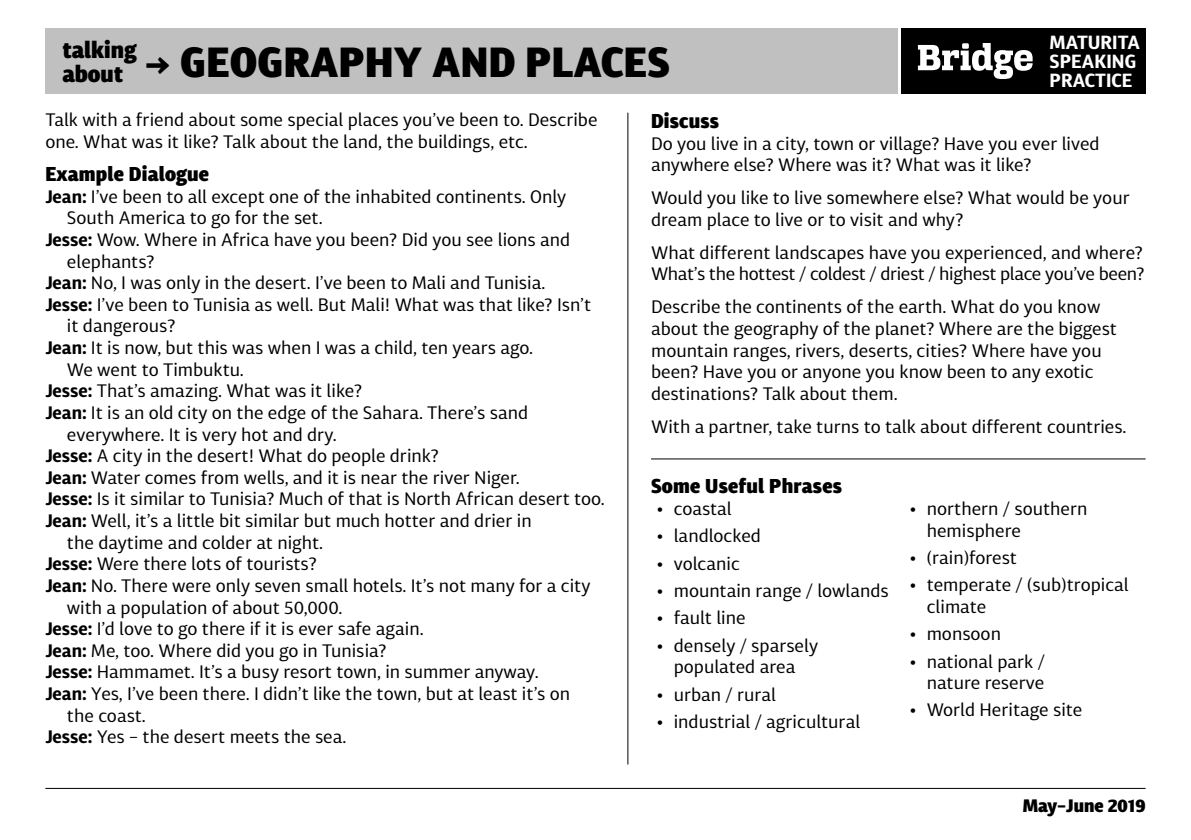
<style>
.page{position:relative;width:1191px;height:840px;background:#fff}
.page>*{position:absolute;margin:0;border:0;box-sizing:border-box;transform-origin:0 0}
.t1{font:900 42px "Diaria Sans Pro";letter-spacing:.01em;color:#000}
.t2{font:900 23px/24px "Diaria Sans Pro";color:#000}
.t3{font:900 20px "Diaria Sans Pro";letter-spacing:.01em;color:#000}
.t4{font:700 19px/19px "Diaria Sans Pro";color:#fff}
.t5{font:18px/21.6px "Diaria Sans Pro";color:#000}
.t6{font:18px/21.6px "Diaria Sans Pro";letter-spacing:-.02em;color:#000}
.t7{font:900 18px "Diaria Sans Pro";color:#000}
.s1{font-weight:700}
.s2{font-weight:900}
</style>
<div class="page">
<div style="left:45px;top:28px;width:853px;height:66px;background:#c0c0c0"></div>
<hr style="left:651px;top:458px;width:494px;height:1px;background:#000">
<hr style="left:45px;top:787px;width:1100px;height:1px;background:#000">
<div style="left:901px;top:28px;width:244px;height:66px;background:#000"></div>
<svg style="left:918px;top:43px;width:114px;height:36px"></svg>
<hr style="left:627px;top:113px;width:1px;height:651px;background:#000">
<p class="t2" style="left:62px;top:37px;width:76px">talking about</p>
<h1 class="t1" style="left:145px;top:35px;width:527px">→ GEOGRAPHY AND PLACES</h1>
<p class="t4" style="left:1049px;top:32px;width:92px">Maturita<br>Speaking</p>
<p class="t4" style="left:1049px;top:70px;width:84px">Practice</p>
<p class="t5" style="left:45px;top:109px;width:554px">Talk with a friend about some special places you’ve been to. Describe one. What was it like? Talk about the land, the buildings, etc.</p>
<p class="t3" style="left:45px;top:161px;width:165px">Example Dialogue</p>
<p class="t5" style="left:45px;top:185px;width:522px"><span class="s1">Jean:</span> I’ve been to all except one of the inhabited continents. Only</p>
<p class="t5" style="left:67px;top:207px;width:257px">South America to go for the set.</p>
<p class="t5" style="left:45px;top:228px;width:526px"><span class="s1">Jesse:</span> Wow. Where in Africa have you been? Did you see lions and</p>
<p class="t5" style="left:67px;top:250px;width:89px">elephants?</p>
<p class="t5" style="left:45px;top:271px;width:501px"><span class="s1">Jean:</span> No, I was only in the desert. I’ve been to Mali and Tunisia.</p>
<p class="t5" style="left:45px;top:293px;width:547px"><span class="s1">Jesse:</span> I’ve been to Tunisia as well. But Mali! What was that like? Isn’t</p>
<p class="t5" style="left:67px;top:315px;width:110px">it dangerous?</p>
<p class="t5" style="left:45px;top:336px;width:489px"><span class="s1">Jean:</span> It is now, but this was when I was a child, ten years ago.</p>
<p class="t5" style="left:67px;top:358px;width:178px">We went to Timbuktu.</p>
<p class="t5" style="left:45px;top:379px;width:318px"><span class="s1">Jesse:</span> That’s amazing. What was it like?</p>
<p class="t5" style="left:45px;top:401px;width:484px"><span class="s1">Jean:</span> It is an old city on the edge of the Sahara. There’s sand</p>
<p class="t5" style="left:67px;top:423px;width:271px">everywhere. It is very hot and dry.</p>
<p class="t5" style="left:45px;top:444px;width:395px"><span class="s1">Jesse:</span> A city in the desert! What do people drink?</p>
<p class="t5" style="left:45px;top:466px;width:476px"><span class="s1">Jean:</span> Water comes from wells, and it is near the river Niger.</p>
<p class="t5" style="left:45px;top:487px;width:561px"><span class="s1">Jesse:</span> Is it similar to Tunisia? Much of that is North African desert too.</p>
<p class="t5" style="left:45px;top:509px;width:488px"><span class="s1">Jean:</span> Well, it’s a little bit similar but much hotter and drier in</p>
<p class="t5" style="left:67px;top:531px;width:258px">the daytime and colder at night.</p>
<p class="t5" style="left:45px;top:552px;width:273px"><span class="s1">Jesse:</span> Were there lots of tourists?</p>
<p class="t5" style="left:45px;top:574px;width:546px"><span class="s1">Jean:</span> No. There were only seven small hotels. It’s not many for a city</p>
<p class="t5" style="left:67px;top:595px;width:277px">with a population of about 50,000.</p>
<p class="t5" style="left:45px;top:617px;width:380px"><span class="s1">Jesse:</span> I’d love to go there if it is ever safe again.</p>
<p class="t5" style="left:45px;top:639px;width:343px"><span class="s1">Jean:</span> Me, too. Where did you go in Tunisia?</p>
<p class="t5" style="left:45px;top:660px;width:495px"><span class="s1">Jesse:</span> Hammamet. It’s a busy resort town, in summer anyway.</p>
<p class="t5" style="left:45px;top:682px;width:526px"><span class="s1">Jean:</span> Yes, I’ve been there. I didn’t like the town, but at least it’s on</p>
<p class="t5" style="left:67px;top:703px;width:80px">the coast.</p>
<p class="t5" style="left:45px;top:725px;width:303px"><span class="s1">Jesse:</span> Yes – the desert meets the sea.</p>
<p class="t3" style="left:651px;top:108px;width:70px">Discuss</p>
<p class="t5" style="left:651px;top:132px;width:450px">Do you live in a city, town or village? Have you ever lived anywhere else? Where was it? What was it like?</p>
<p class="t5" style="left:651px;top:187px;width:480px">Would you like to live somewhere else? What would be your dream place to live or to visit and why?</p>
<p class="t6" style="left:651px;top:241px;width:495px">What different landscapes have you experienced, and where?<br>What’s the hottest / coldest / driest / highest place you’ve been?</p>
<p class="t5" style="left:651px;top:296px;width:467px">Describe the continents of the earth. What do you know about the geography of the planet? Where are the biggest mountain ranges, rivers, deserts, cities? Where have you been? Have you or anyone you know been to any exotic destinations? Talk about them.</p>
<p class="t5" style="left:651px;top:415px;width:477px">With a partner, take turns to talk about different countries.</p>
<p class="t3" style="left:651px;top:473px;width:192px">Some Useful Phrases</p>
<p class="t5" style="left:657px;top:497px;width:77px"><span class="s2">•</span> coastal</p>
<p class="t5" style="left:657px;top:524px;width:106px"><span class="s2">•</span> landlocked</p>
<p class="t5" style="left:657px;top:552px;width:85px"><span class="s2">•</span> volcanic</p>
<p class="t5" style="left:657px;top:579px;width:234px"><span class="s2">•</span> mountain range / lowlands</p>
<p class="t5" style="left:657px;top:606px;width:90px"><span class="s2">•</span> fault line</p>
<p class="t5" style="left:657px;top:633px;width:163px;text-align:center"><span class="s2">•</span> densely / sparsely populated area</p>
<p class="t5" style="left:657px;top:682px;width:121px"><span class="s2">•</span> urban / rural</p>
<p class="t5" style="left:657px;top:710px;width:205px"><span class="s2">•</span> industrial / agricultural</p>
<p class="t5" style="left:926px;top:497px;width:162px;text-indent:-17px"><span class="s2">•</span> northern / southern hemisphere</p>
<p class="t5" style="left:909px;top:546px;width:109px"><span class="s2">•</span> (rain)forest</p>
<p class="t5" style="left:926px;top:573px;width:204px;text-indent:-17px"><span class="s2">•</span> temperate / (sub)tropical climate</p>
<p class="t5" style="left:909px;top:622px;width:93px"><span class="s2">•</span> monsoon</p>
<p class="t5" style="left:909px;top:649px;width:137px;text-align:right"><span class="s2">•</span> national park / nature reserve</p>
<p class="t5" style="left:909px;top:698px;width:174px"><span class="s2">•</span> World Heritage site</p>
<p class="t7" style="left:1022px;top:793px;width:124px">May–June 2019</p>
</div>
